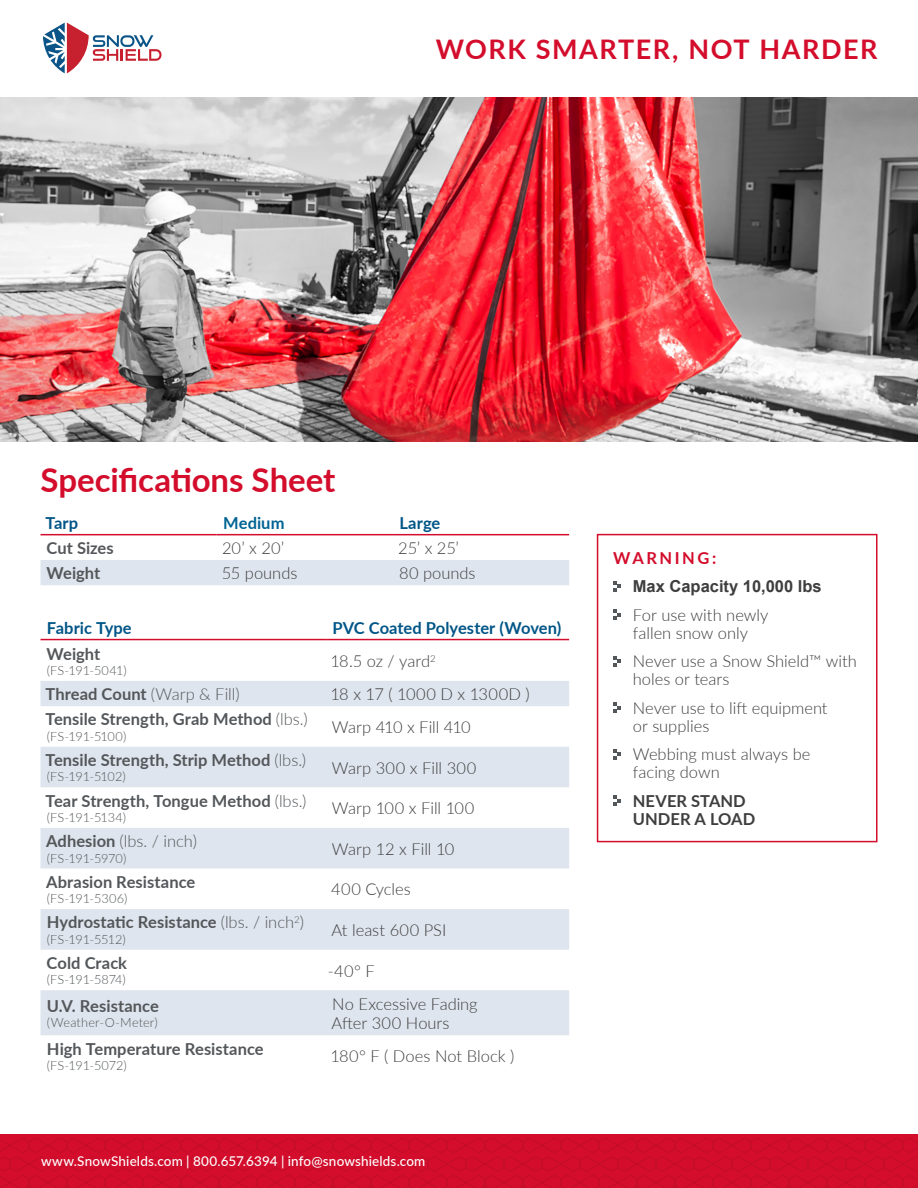
<style>
.page{position:relative;width:918px;height:1188px;background:#fff}
.page>*{position:absolute;margin:0;border:0;box-sizing:border-box;transform-origin:0 0}
.t1{font:700 33px "Lato";letter-spacing:-.005em;color:#d30d2b}
.t2{font:700 27px "Lato";letter-spacing:.055em;color:#d30d2b}
.Table_1st_colm{font:700 16.5px "Lato";letter-spacing:.005em;color:#54575a}
.table_body{font:300 16.5px/19.8px "Lato";color:#3e3e3f}
.bullet_list{font:300 16.5px/18px "Lato";color:#3e3e3f}
.Table_header_row{font:700 16.5px "Lato";letter-spacing:.005em;color:#005587}
.bullet_list-2{font:700 16.5px "Arial";color:#3e3e3f}
.bullet_list-3{font:700 16.5px/18px "Lato";letter-spacing:.005em;color:#3e3e3f}
.Table_1st_colm-2{font:300 16.5px "Lato";color:#54575a}
.t3{font:700 16.5px "Lato";letter-spacing:.155em;color:#d30d2b}
.Table_header_row-2{font:700 16.5px "Lato";letter-spacing:.005em;color:#006493}
.t4{font:500 13.5px "Lato";letter-spacing:.01em;color:#fff}
.Table_1st_colm-3{font:300 12.75px "Lato";letter-spacing:-.01em;color:#54575a}
.Table_1st_colm-4{font:300 12.75px "Lato";letter-spacing:.01em;color:#54575a}
.s1{font-weight:300}
.s2{font-weight:700}
</style>
<div class="page">
<svg style="left:40px;top:681px;width:529px;height:354px;fill:#dfe5ee"></svg>
<hr style="left:326px;top:639px;width:243px;height:1px;background:#d30d2b">
<hr style="left:40px;top:639px;width:286px;height:1px;background:#d30d2b">
<div style="left:40px;top:560px;width:529px;height:25px;background:#dfe5ee"></div>
<hr style="left:40px;top:534px;width:177px;height:1px;background:#d30d2b">
<hr style="left:217px;top:534px;width:176px;height:1px;background:#d30d2b">
<hr style="left:393px;top:534px;width:176px;height:1px;background:#d30d2b">
<img style="left:0;top:98px;width:918px;height:343px">
<div style="left:0;top:1134px;width:918px;height:54px;background:linear-gradient(to right,#d10d2b,#d10d2b)"></div>
<svg style="left:43px;top:23px;width:119px;height:50px"></svg>
<svg style="left:613px;top:581px;width:8px;height:11px"></svg>
<svg style="left:613px;top:609px;width:8px;height:11px"></svg>
<svg style="left:613px;top:656px;width:8px;height:11px"></svg>
<svg style="left:613px;top:702px;width:8px;height:11px"></svg>
<svg style="left:613px;top:749px;width:8px;height:11px"></svg>
<svg style="left:613px;top:795px;width:8px;height:11px"></svg>
<div style="left:597px;top:534px;width:281px;height:308px;border:2px solid #d30d2b"></div>
<p class="t2" style="left:436px;top:29px;width:443px">WORK SMARTER, NOT HARDER</p>
<p class="t1" style="left:40px;top:456px;width:296px">Specifications Sheet</p>
<p class="Table_header_row" style="left:45px;top:511px;width:34px">Tarp</p>
<p class="Table_header_row-2" style="left:223px;top:511px;width:63px">Medium</p>
<p class="Table_header_row" style="left:399px;top:511px;width:42px">Large</p>
<p class="Table_1st_colm" style="left:47px;top:536px;width:68px">Cut Sizes</p>
<p class="table_body" style="left:222px;top:538px;width:64px">20’ x 20’</p>
<p class="table_body" style="left:398px;top:538px;width:62px">25’ x 25’</p>
<p class="Table_1st_colm" style="left:46px;top:561px;width:55px">Weight</p>
<p class="table_body" style="left:222px;top:563px;width:77px">55 pounds</p>
<p class="table_body" style="left:399px;top:563px;width:78px">80 pounds</p>
<p class="Table_header_row" style="left:47px;top:615px;width:86px">Fabric Type</p>
<p class="Table_header_row" style="left:333px;top:615px;width:230px">PVC Coated Polyester (Woven)</p>
<p class="Table_1st_colm" style="left:46px;top:641px;width:55px">Weight</p>
<p class="Table_1st_colm-3" style="left:47px;top:661px;width:81px">(FS-191-5041)</p>
<p class="table_body" style="left:330px;top:651px;width:107px">18.5 oz / yard<sup>2</sup></p>
<p class="Table_1st_colm" style="left:45px;top:682px;width:196px">Thread Count <span class="s1">(Warp &amp; Fill)</span></p>
<p class="table_body" style="left:330px;top:684px;width:201px">18 x 17 ( 1000 D x 1300D )</p>
<p class="Table_1st_colm" style="left:45px;top:707px;width:264px">Tensile Strength, Grab Method <span class="s1">(lbs.)</span></p>
<p class="Table_1st_colm-3" style="left:47px;top:727px;width:81px">(FS-191-5100)</p>
<p class="table_body" style="left:332px;top:717px;width:140px">Warp 410 x Fill 410</p>
<p class="Table_1st_colm" style="left:45px;top:748px;width:262px">Tensile Strength, Strip Method <span class="s1">(lbs.)</span></p>
<p class="Table_1st_colm-3" style="left:47px;top:768px;width:80px">(FS-191-5102)</p>
<p class="Table_1st_colm" style="left:45px;top:788px;width:263px">Tear Strength, Tongue Method <span class="s1">(lbs.)</span></p>
<p class="Table_1st_colm-3" style="left:47px;top:808px;width:81px">(FS-191-5134)</p>
<p class="Table_1st_colm-2" style="left:46px;top:830px;width:152px"><span class="s2">Adhesion</span> (lbs. / inch)</p>
<p class="Table_1st_colm-3" style="left:47px;top:849px;width:81px">(FS-191-5970)</p>
<p class="Table_1st_colm" style="left:46px;top:870px;width:151px">Abrasion Resistance</p>
<p class="Table_1st_colm-3" style="left:47px;top:890px;width:82px">(FS-191-5306)</p>
<p class="Table_1st_colm" style="left:47px;top:910px;width:259px">Hydrostatic Resistance <span class="s1">(lbs. / inch</span><sup>2</sup><span class="s1">)</span></p>
<p class="Table_1st_colm-3" style="left:47px;top:930px;width:80px">(FS-191-5512)</p>
<p class="Table_1st_colm" style="left:47px;top:951px;width:82px">Cold Crack</p>
<p class="Table_1st_colm-3" style="left:47px;top:971px;width:80px">(FS-191-5874)</p>
<p class="Table_1st_colm" style="left:47px;top:994px;width:113px">U.V. Resistance</p>
<p class="Table_1st_colm-4" style="left:47px;top:1014px;width:112px">(Weather-O-Meter)</p>
<p class="Table_1st_colm" style="left:47px;top:1036px;width:218px">High Temperature Resistance</p>
<p class="Table_1st_colm-3" style="left:47px;top:1056px;width:81px">(FS-191-5072)</p>
<p class="table_body" style="left:332px;top:757px;width:146px">Warp 300 x Fill 300</p>
<p class="table_body" style="left:332px;top:798px;width:144px">Warp 100 x Fill 100</p>
<p class="table_body" style="left:332px;top:838px;width:124px">Warp 12 x Fill 10</p>
<p class="table_body" style="left:331px;top:879px;width:81px">400 Cycles</p>
<p class="table_body" style="left:331px;top:920px;width:117px">At least 600 PSI</p>
<p class="table_body" style="left:328px;top:960px;width:48px">-40° F</p>
<p class="table_body" style="left:331px;top:993px;width:148px">No Excessive Fading<br>After 300 Hours</p>
<p class="table_body" style="left:330px;top:1046px;width:186px">180° F ( Does Not Block )</p>
<p class="t4" style="left:41px;top:1152px;width:386px">www.SnowShields.com | 800.657.6394 | info@snowshields.com</p>
<p class="t3" style="left:613px;top:545px;width:104px">WARNING:</p>
<p class="bullet_list-2" style="left:633px;top:574px;width:190px">Max Capacity 10,000 lbs</p>
<p class="bullet_list" style="left:633px;top:605px;width:137px">For use with newly fallen snow only</p>
<p class="bullet_list" style="left:633px;top:652px;width:226px">Never use a Snow Shield™ with holes or tears</p>
<p class="bullet_list" style="left:633px;top:698px;width:196px">Never use to lift equipment or supplies</p>
<p class="bullet_list" style="left:633px;top:745px;width:179px">Webbing must always be facing down</p>
<p class="bullet_list-3" style="left:633px;top:791px;width:124px">NEVER STAND<br>UNDER A LOAD</p>
</div>
